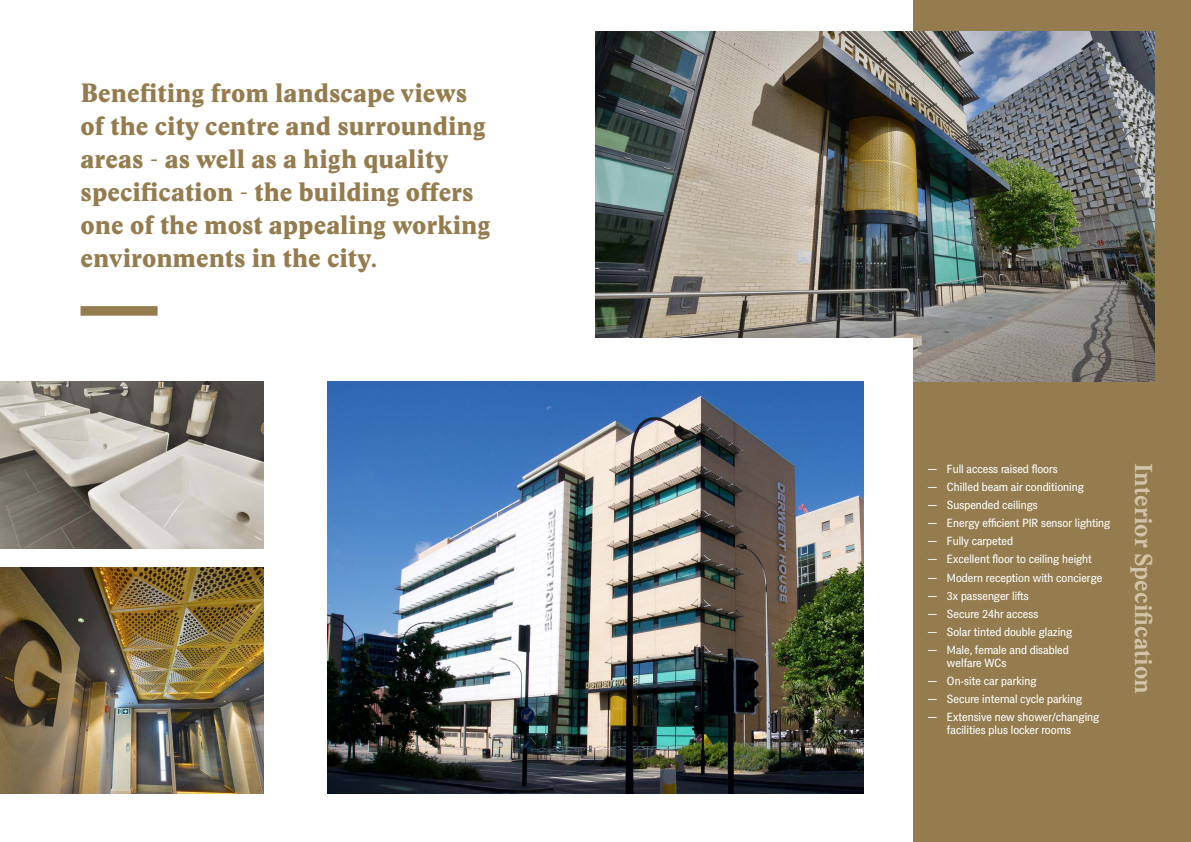
<style>
.page{position:relative;width:1191px;height:842px;background:#fff}
.page>*{position:absolute;margin:0;border:0;box-sizing:border-box;transform-origin:0 0}
.t1{font:26px/33px "Stanley Poster";color:#947c4e}
.t2{font:700 24px "Stanley";color:#d3c4a9}
.t3{font:11.5px/18.2px "PF Das Grotesk Pro";color:#fff}
</style>
<div class="page">
<div style="left:913px;top:0;width:278px;height:842px;background:#947c4e"></div>
<img style="left:595px;top:31px;width:560px;height:351px">
<div style="left:546px;top:338px;width:367px;height:53px;background:#fff"></div>
<img style="left:327px;top:382px;width:536px;height:412px">
<img style="left:0;top:567px;width:264px;height:227px">
<img style="left:0;top:382px;width:264px;height:166px">
<div style="left:81px;top:306px;width:77px;height:10px;background:#947c4e;border:1px solid #947c4e"></div>
<h1 class="t1" style="left:81px;top:76px;width:412px">Benefiting from landscape views of the city centre and surrounding areas - as well as a high quality specification - the building offers one of the most appealing working environments in the city.</h1>
<p class="t3" style="left:928px;top:460px;width:184px">Ό Full access raised floors<br>Ό Chilled beam air conditioning<br>Ό Suspended ceilings<br>Ό Energy efficient PIR sensor lighting<br>Ό Fully carpeted<br>Ό Excellent floor to ceiling height<br>Ό Modern reception with concierge<br>Ό 3x passenger lifts<br>Ό Secure 24hr access<br>Ό Solar tinted double glazing<br>Ό Male, female and disabled</p>
<p class="t3" style="left:928px;top:654px;width:173px;text-indent:19px">welfare WCs<br>Ό On-site car parking<br>Ό Secure internal cycle parking<br>Ό Extensive new shower/changing</p>
<p class="t3" style="left:947px;top:721px;width:125px">facilities plus locker rooms</p>
<h2 class="t2" style="left:1159px;top:462px;width:233px;rotate:90deg">Interior Specification</h2>
</div>
